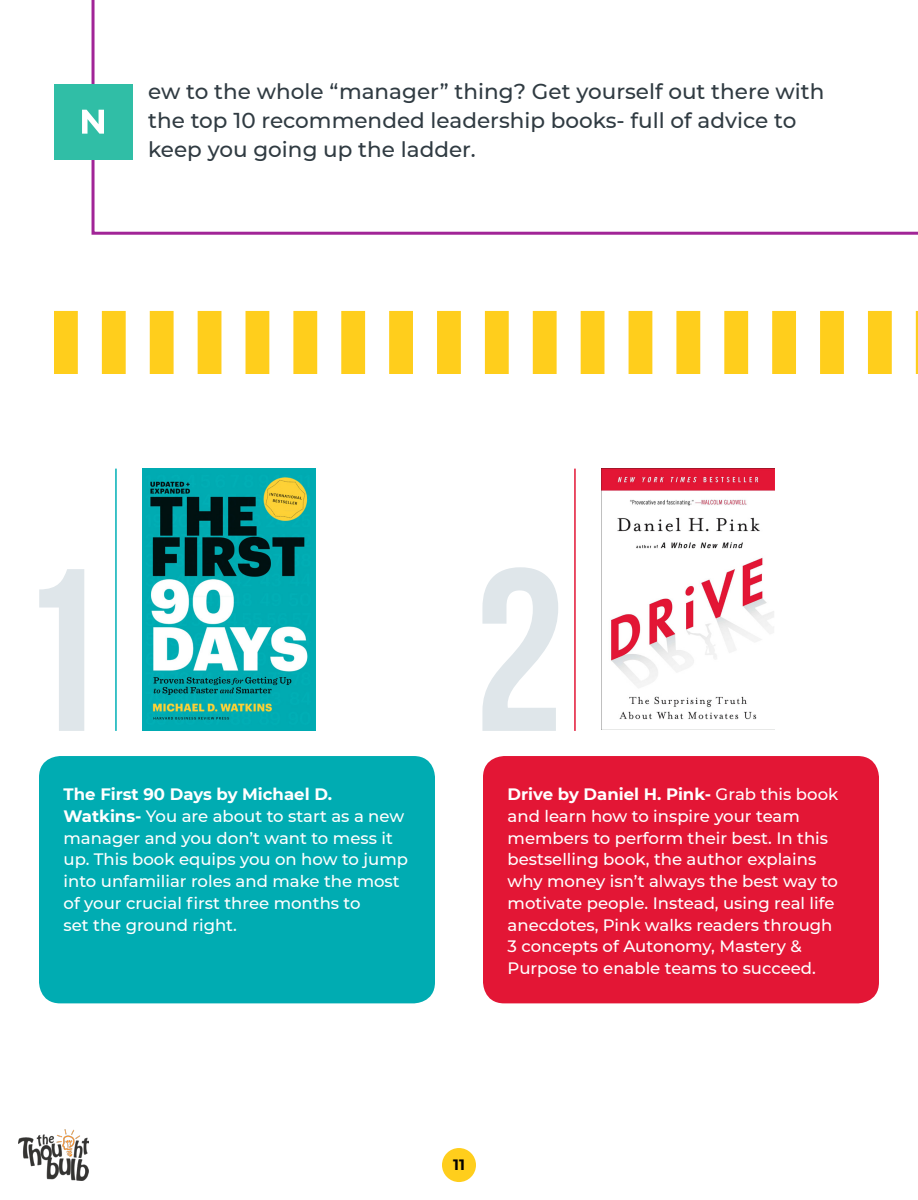
<style>
.page{position:relative;width:918px;height:1200px;background:#fff}
.page>*{position:absolute;margin:0;border:0;box-sizing:border-box;transform-origin:0 0}
.t1{font:700 231.15px "Bebas Neue";color:#dfe6ea}
.t2{font:500 21.45px/29px "Montserrat";color:#303b42}
.t3{font:500 16.5px/21.8px "Montserrat";color:#fff}
.t4{font:700 15px "Montserrat";color:#000}
.s1{font-weight:700}
</style>
<div class="page">
<div style="left:442px;top:1148px;width:34px;height:34px;background:#ffce1c;border-radius:50%"></div>
<svg style="left:92px;top:0;width:826px;height:235px"></svg>
<img style="left:601px;top:469px;width:174px;height:260px">
<div style="left:39px;top:756px;width:396px;height:247px;background:#00acb2;border-radius:21px"></div>
<div style="left:483px;top:756px;width:396px;height:247px;background:#e31635;border-radius:21px"></div>
<div style="left:54px;top:84px;width:78px;height:75px;background:#30bea6"></div>
<svg style="left:82px;top:110px;width:22px;height:24px"></svg>
<img style="left:19px;top:1130px;width:70px;height:51px">
<svg style="left:54px;top:311px;width:864px;height:63px"></svg>
<img style="left:142px;top:469px;width:174px;height:262px">
<hr style="left:115px;top:469px;width:2px;height:262px;background:#01afb6">
<hr style="left:574px;top:469px;width:2px;height:262px;background:#e31635">
<h2 class="t2" style="left:148px;top:76px;width:678px">ew to the whole “manager” thing? Get yourself out there with the top 10 recommended leadership books- full of advice to keep you going up the ladder.</h2>
<h1 class="t1" style="left:14px;top:524px;width:93px">1</h1>
<h1 class="t1" style="left:473px;top:524px;width:93px">2</h1>
<p class="t3" style="left:64px;top:783px;width:346px"><span class="s1">The First 90 Days by Michael D.<br>Watkins-</span> You are about to start as a new manager and you don’t want to mess it up. This book equips you on how to jump into unfamiliar roles and make the most of your crucial first three months to<br>set the ground right.</p>
<p class="t3" style="left:508px;top:783px;width:332px"><span class="s1">Drive by Daniel H. Pink-</span> Grab this book and learn how to inspire your team members to perform their best. In this bestselling book, the author explains why money isn’t always the best way to motivate people. Instead, using real life anecdotes, Pink walks readers through 3 concepts of Autonomy, Mastery &amp; Purpose to enable teams to succeed.</p>
<p class="t4" style="left:453px;top:1154px;width:13px">11</p>
</div>
